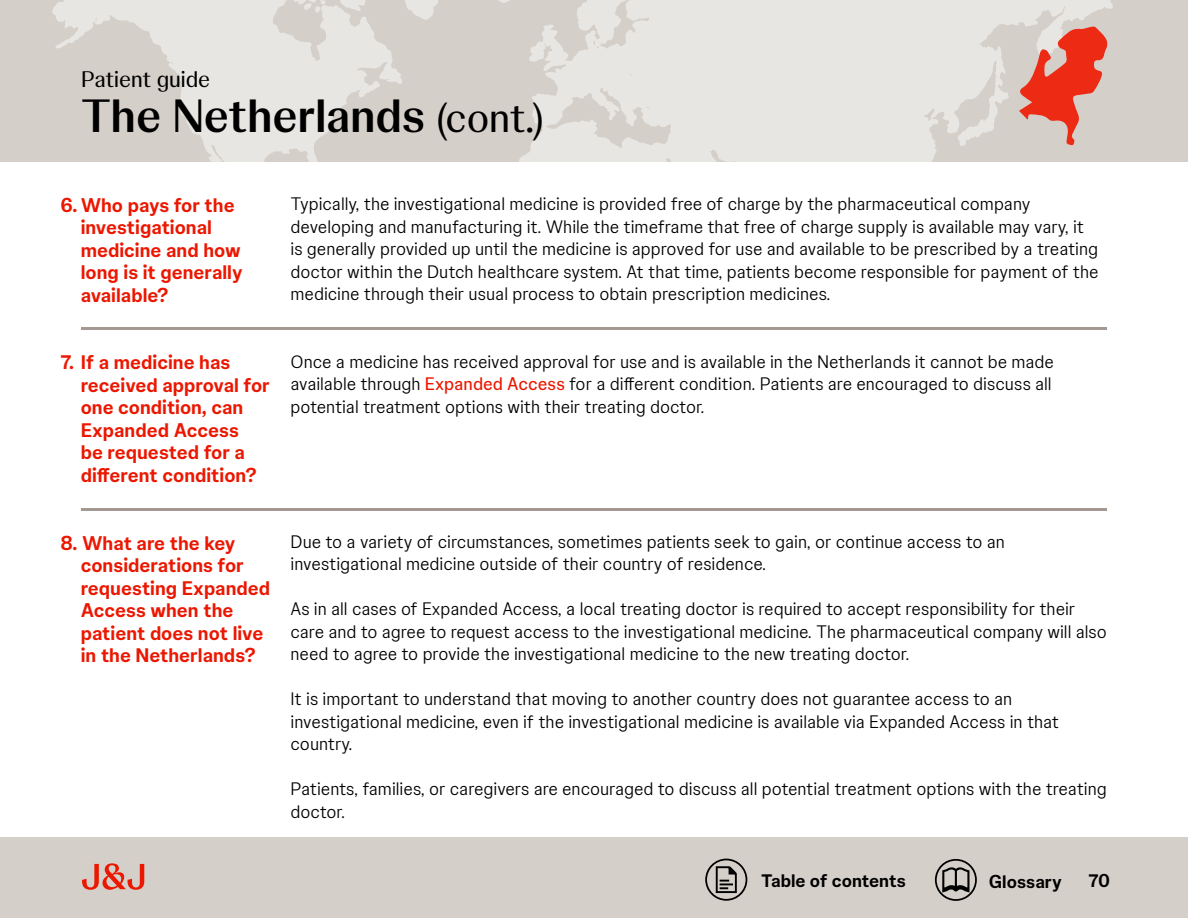
<style>
.page{position:relative;width:1188px;height:918px;background:#fff}
.page>*{position:absolute;margin:0;border:0;box-sizing:border-box;transform-origin:0 0}
.t1{font:700 46.5px "Johnson Display";color:#000}
.t2{font:22.5px "Johnson Display";color:#000}
.t3{font:700 19.5px/22.5px "Johnson Text";color:#eb1700}
.t4{font:300 18px/22.5px "Johnson Text";color:#000}
.t5{font:700 18px "Johnson Text";color:#000}
.s1{font-weight:400;font-size:40.5px}
.s2{font-weight:400;color:#eb1700}
</style>
<div class="page">
<div style="left:0;top:837px;width:1188px;height:81px;background:#d5cfc9"></div>
<div style="left:0;top:0;width:1188px;height:162px;background:#d5cfc9"></div>
<svg style="left:52px;top:0;width:1061px;height:162px"></svg>
<div style="left:705px;top:859px;width:42px;height:42px;border:2px solid #000;border-radius:50%"></div>
<svg style="left:716px;top:866px;width:21px;height:27px"></svg>
<div style="left:935px;top:859px;width:42px;height:42px;border:2px solid #000;border-radius:50%"></div>
<svg style="left:942px;top:867px;width:28px;height:25px"></svg>
<svg style="left:82px;top:863px;width:62px;height:27px"></svg>
<svg style="left:1019px;top:26px;width:89px;height:120px"></svg>
<hr style="left:81px;top:327px;width:1026px;height:3px;background:#a39992">
<hr style="left:81px;top:509px;width:1026px;height:2px;background:#a39992">
<p class="t2" style="left:81px;top:63px;width:131px">Patient guide</p>
<h1 class="t1" style="left:81px;top:80px;width:465px">The Netherlands <span class="s1">(cont.)</span></h1>
<p class="t3" style="left:81px;top:192px;width:163px;text-indent:-20px">6. Who pays for the investigational medicine and how long is it generally available?</p>
<p class="t3" style="left:81px;top:350px;width:191px;text-indent:-20px">7. If a medicine has received approval for one condition, can<br>Expanded Access<br>be requested for a different condition?</p>
<p class="t3" style="left:81px;top:530px;width:191px;text-indent:-20px">8. What are the key considerations for requesting Expanded<br>Access when the patient does not live in the Netherlands?</p>
<p class="t4" style="left:291px;top:192px;width:810px">Typically, the investigational medicine is provided free of charge by the pharmaceutical company developing and manufacturing it. While the timeframe that free of charge supply is available may vary, it is generally provided up until the medicine is approved for use and available to be prescribed by a treating doctor within the Dutch healthcare system. At that time, patients become responsible for payment of the medicine through their usual process to obtain prescription medicines.</p>
<p class="t4" style="left:291px;top:349px;width:765px">Once a medicine has received approval for use and is available in the Netherlands it cannot be made available through <span class="s2">Expanded Access</span> for a different condition. Patients are encouraged to discuss all potential treatment options with their treating doctor.</p>
<p class="t4" style="left:291px;top:529px;width:716px">Due to a variety of circumstances, sometimes patients seek to gain, or continue access to an investigational medicine outside of their country of residence.</p>
<p class="t4" style="left:291px;top:597px;width:818px">As in all cases of Expanded Access, a local treating doctor is required to accept responsibility for their care and to agree to request access to the investigational medicine. The pharmaceutical company will also need to agree to provide the investigational medicine to the new treating doctor.</p>
<p class="t4" style="left:291px;top:687px;width:770px">It is important to understand that moving to another country does not guarantee access to an investigational medicine, even if the investigational medicine is available via Expanded Access in that country.</p>
<p class="t4" style="left:291px;top:777px;width:818px">Patients, families, or caregivers are encouraged to discuss all potential treatment options with the treating doctor.</p>
<p class="t5" style="left:761px;top:867px;width:146px">Table of contents</p>
<p class="t5" style="left:989px;top:867px;width:75px">Glossary</p>
<p class="t5" style="left:1088px;top:867px;width:23px">70</p>
</div>
